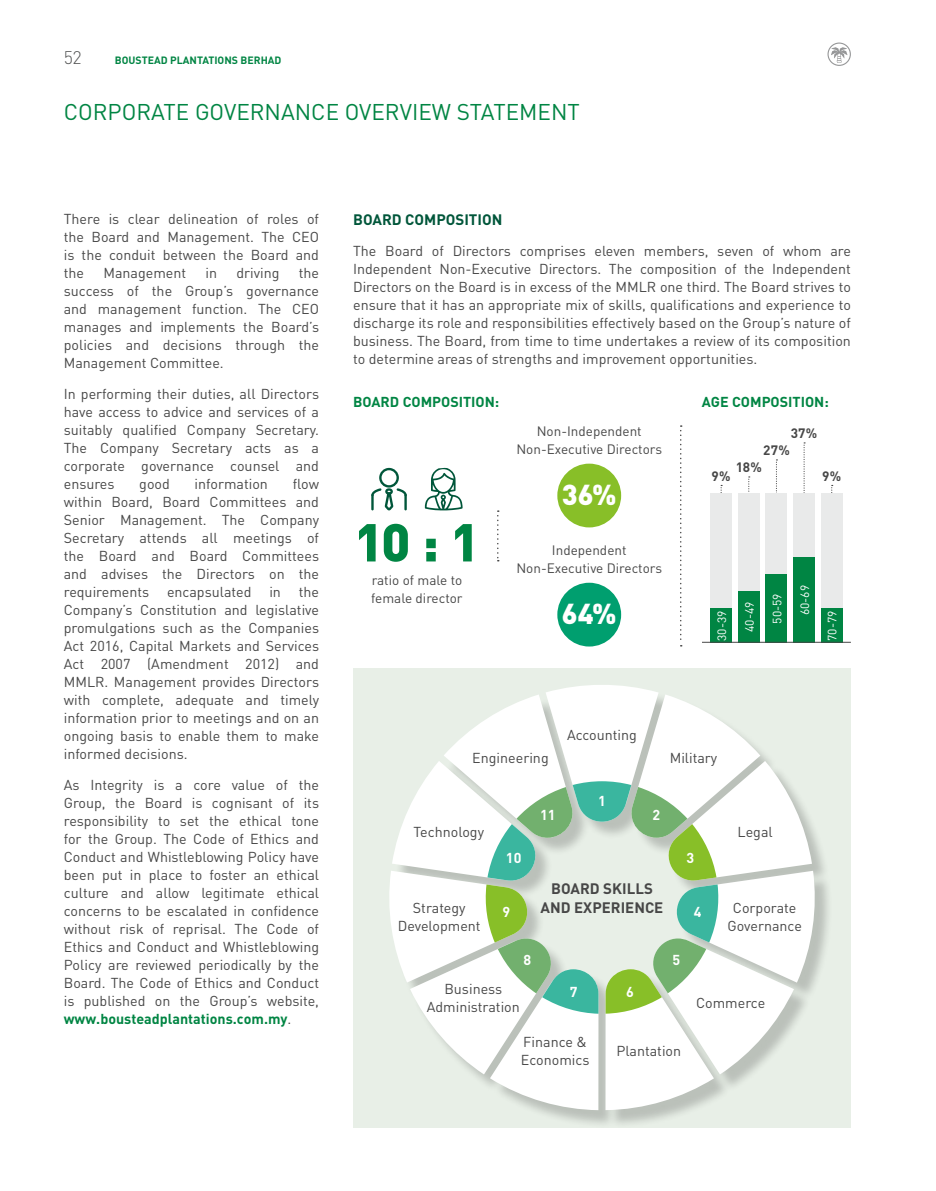
<style>
.page{position:relative;width:936px;height:1191px;background:#fff}
.page>*{position:absolute;margin:0;border:0;box-sizing:border-box;transform-origin:0 0}
.t1{font:900 52.5px "DIN";color:#008543}
.t2{font:900 28.5px "DIN";color:#fff}
.t3{font:22.5px "DIN";color:#008543}
.t4{font:300 18px "DIN";color:#535454}
.t5{font:700 15px/19.5px "DIN";color:#474747;text-align:center}
.t6{font:700 15px "DIN";color:#00563a}
.t7{font:14.25px/18px "DIN";color:#474747;text-align:justify}
.t8{font:700 14.25px "DIN";color:#008543}
.t9{font:700 14.25px "DIN";color:#fff}
.t10{font:13.5px/18px "DIN";color:#474747;text-align:center}
.t11{font:700 13.5px "DIN";color:#474747}
.t12{font:12px "DIN";color:#fff}
.t13{font:700 10.5px "DIN";color:#008543}
.s1{font-weight:700;color:#008543}
</style>
<div class="page">
<div style="left:353px;top:668px;width:497px;height:459px;background:#e8efe7"></div>
<div style="left:391px;top:687px;width:442px;height:441px;background:#000;opacity:.2"></div>
<svg style="left:389px;top:685px;width:428px;height:425px"></svg>
<svg style="left:748px;top:476px;width:1px;height:16px"></svg>
<svg style="left:720px;top:485px;width:2px;height:8px"></svg>
<svg style="left:776px;top:459px;width:1px;height:34px"></svg>
<svg style="left:803px;top:442px;width:2px;height:51px"></svg>
<svg style="left:371px;top:468px;width:36px;height:42px"></svg>
<svg style="left:425px;top:467px;width:37px;height:43px"></svg>
<svg style="left:497px;top:510px;width:1px;height:51px"></svg>
<svg style="left:680px;top:425px;width:1px;height:221px"></svg>
<div style="left:557px;top:463px;width:64px;height:64px;background:#88bf28;border-radius:50%"></div>
<div style="left:557px;top:583px;width:64px;height:63px;background:#009f6f;border-radius:50%"></div>
<div style="left:738px;top:493px;width:21px;height:132px;background:#e9eaea"></div>
<div style="left:738px;top:591px;width:21px;height:51px;background:#008543"></div>
<div style="left:765px;top:493px;width:22px;height:132px;background:#e9eaea"></div>
<div style="left:765px;top:574px;width:22px;height:68px;background:#008543"></div>
<div style="left:793px;top:493px;width:21px;height:132px;background:#e9eaea"></div>
<div style="left:793px;top:557px;width:21px;height:85px;background:#008543"></div>
<div style="left:821px;top:493px;width:21px;height:132px;background:#e9eaea"></div>
<div style="left:821px;top:608px;width:21px;height:34px;background:#008543"></div>
<div style="left:710px;top:493px;width:21px;height:132px;background:#e9eaea"></div>
<div style="left:710px;top:608px;width:21px;height:34px;background:#008543"></div>
<hr style="left:702px;top:642px;width:148px;height:1px;background:#474747">
<svg style="left:827px;top:43px;width:23px;height:23px"></svg>
<p class="t4" style="left:64px;top:46px;width:20px">52</p>
<p class="t13" style="left:115px;top:53px;width:168px">BOUSTEAD PLANTATIONS BERHAD</p>
<h3 class="t3" style="left:64px;top:98px;width:29px">Corporate</h3>
<h3 class="t3" style="left:195px;top:98px;width:30px">Governance</h3>
<h3 class="t3" style="left:345px;top:98px;width:29px">Overview</h3>
<h3 class="t3" style="left:456px;top:98px;width:28px">Statement</h3>
<p class="t7" style="left:64px;top:210px;width:257px">There is clear delineation of roles of the Board and Management. The CEO is the conduit between the Board and the</p>
<p class="t7" style="left:103px;top:264px;width:84px">Management</p>
<p class="t7" style="left:205px;top:264px;width:13px">in</p>
<p class="t7" style="left:236px;top:264px;width:45px">driving</p>
<p class="t7" style="left:64px;top:264px;width:257px;text-indent:235px">the success of the Group’s governance and management function. The CEO manages and implements the Board’s policies and decisions through the Management Committee.</p>
<p class="t7" style="left:64px;top:385px;width:257px">In performing their duties, all Directors have access to advice and services of a suitably qualified Company Secretary.<br>The Company Secretary acts as a corporate governance counsel and ensures</p>
<p class="t7" style="left:64px;top:475px;width:257px;text-indent:229px">flow within Board, Board Committees and Senior Management. The Company Secretary attends all meetings of the Board and Board Committees and advises the Directors on the requirements</p>
<p class="t7" style="left:139px;top:475px;width:32px">good</p>
<p class="t7" style="left:195px;top:475px;width:75px">information</p>
<p class="t7" style="left:167px;top:582px;width:86px">encapsulated</p>
<p class="t7" style="left:269px;top:582px;width:13px">in</p>
<p class="t7" style="left:64px;top:582px;width:257px;text-indent:235px">the Company’s Constitution and legislative promulgations such as the Companies Act 2016, Capital Markets and Services Act 2007 (Amendment 2012) and MMLR. Management provides Directors with complete, adequate and timely information prior to meetings and on an ongoing basis to enable them to make informed decisions.</p>
<p class="t7" style="left:64px;top:775px;width:257px">As Integrity is a core value of the Group, the Board is cognisant of its responsibility to set the ethical tone for the Group. The Code of Ethics and Conduct and Whistleblowing Policy have been put in place to foster an ethical culture and allow legitimate ethical concerns to be escalated in confidence without risk of reprisal. The Code of Ethics and Conduct and Whistleblowing Policy are reviewed periodically by the Board. The Code of Ethics and Conduct is published on the Group’s website, <span class="s1">www.bousteadplantations.com.my</span>.</p>
<p class="t6" style="left:353px;top:210px;width:151px">BOARD COMPOSITION</p>
<p class="t7" style="left:353px;top:241px;width:499px">The Board of Directors comprises eleven members, seven of whom are Independent Non-Executive Directors. The composition of the Independent Directors on the Board is in excess of the MMLR one third. The Board strives to ensure that it has an appropriate mix of skills, qualifications and experience to discharge its role and responsibilities effectively based on the Group’s nature of business. The Board, from time to time undertakes a review of its composition to determine areas of strengths and improvement opportunities.</p>
<p class="t8" style="left:353px;top:393px;width:148px">BOARD COMPOSITION:</p>
<p class="t8" style="left:702px;top:393px;width:128px">AGE COMPOSITION:</p>
<h1 class="t1" style="left:354px;top:507px;width:127px">10 : 1</h1>
<p class="t10" style="left:371px;top:571px;width:93px;text-align:left">ratio of male to female director</p>
<p class="t10" style="left:516px;top:422px;width:147px">Non-Independent<br>Non-Executive Directors</p>
<h2 class="t2" style="left:561px;top:476px;width:56px">36%</h2>
<p class="t10" style="left:516px;top:541px;width:147px">Independent<br>Non-Executive Directors</p>
<p class="t11" style="left:790px;top:424px;width:28px">37%</p>
<p class="t11" style="left:763px;top:441px;width:28px">27%</p>
<p class="t11" style="left:735px;top:458px;width:28px">18%</p>
<p class="t11" style="left:711px;top:467px;width:21px">9%</p>
<p class="t11" style="left:822px;top:467px;width:21px">9%</p>
<h2 class="t2" style="left:561px;top:595px;width:56px">64%</h2>
<p class="t12" style="left:741px;top:632px;width:32px;rotate:-90deg">40-49</p>
<p class="t12" style="left:769px;top:623px;width:32px;rotate:-90deg">50-59</p>
<p class="t12" style="left:797px;top:615px;width:32px;rotate:-90deg">60-69</p>
<p class="t12" style="left:714px;top:641px;width:32px;rotate:-90deg">30-39</p>
<p class="t12" style="left:824px;top:641px;width:32px;rotate:-90deg">70-79</p>
<p class="t7" style="left:567px;top:725px;width:71px">Accounting</p>
<p class="t7" style="left:472px;top:748px;width:78px">Engineering</p>
<p class="t7" style="left:669px;top:748px;width:49px">Military</p>
<p class="t9" style="left:540px;top:806px;width:17px">11</p>
<p class="t9" style="left:598px;top:791px;width:9px">1</p>
<p class="t9" style="left:652px;top:806px;width:9px">2</p>
<p class="t7" style="left:413px;top:823px;width:72px">Technology</p>
<p class="t7" style="left:737px;top:823px;width:37px">Legal</p>
<p class="t9" style="left:506px;top:848px;width:17px">10</p>
<p class="t9" style="left:686px;top:848px;width:9px">3</p>
<p class="t7" style="left:398px;top:899px;width:84px;text-align:center">Strategy<br>Development</p>
<p class="t9" style="left:502px;top:902px;width:9px">9</p>
<p class="t5" style="left:540px;top:878px;width:122px">BOARD SKILLS<br>AND EXPERIENCE</p>
<p class="t9" style="left:693px;top:902px;width:9px">4</p>
<p class="t7" style="left:727px;top:899px;width:76px;text-align:center">Corporate<br>Governance</p>
<p class="t9" style="left:523px;top:950px;width:9px">8</p>
<p class="t9" style="left:672px;top:950px;width:9px">5</p>
<p class="t7" style="left:426px;top:979px;width:95px;text-align:center">Business<br>Administration</p>
<p class="t9" style="left:570px;top:982px;width:9px">7</p>
<p class="t9" style="left:626px;top:982px;width:9px">6</p>
<p class="t7" style="left:696px;top:993px;width:71px">Commerce</p>
<p class="t7" style="left:521px;top:1033px;width:70px">Finance &amp;<br>Economics</p>
<p class="t7" style="left:616px;top:1042px;width:66px">Plantation</p>
</div>
